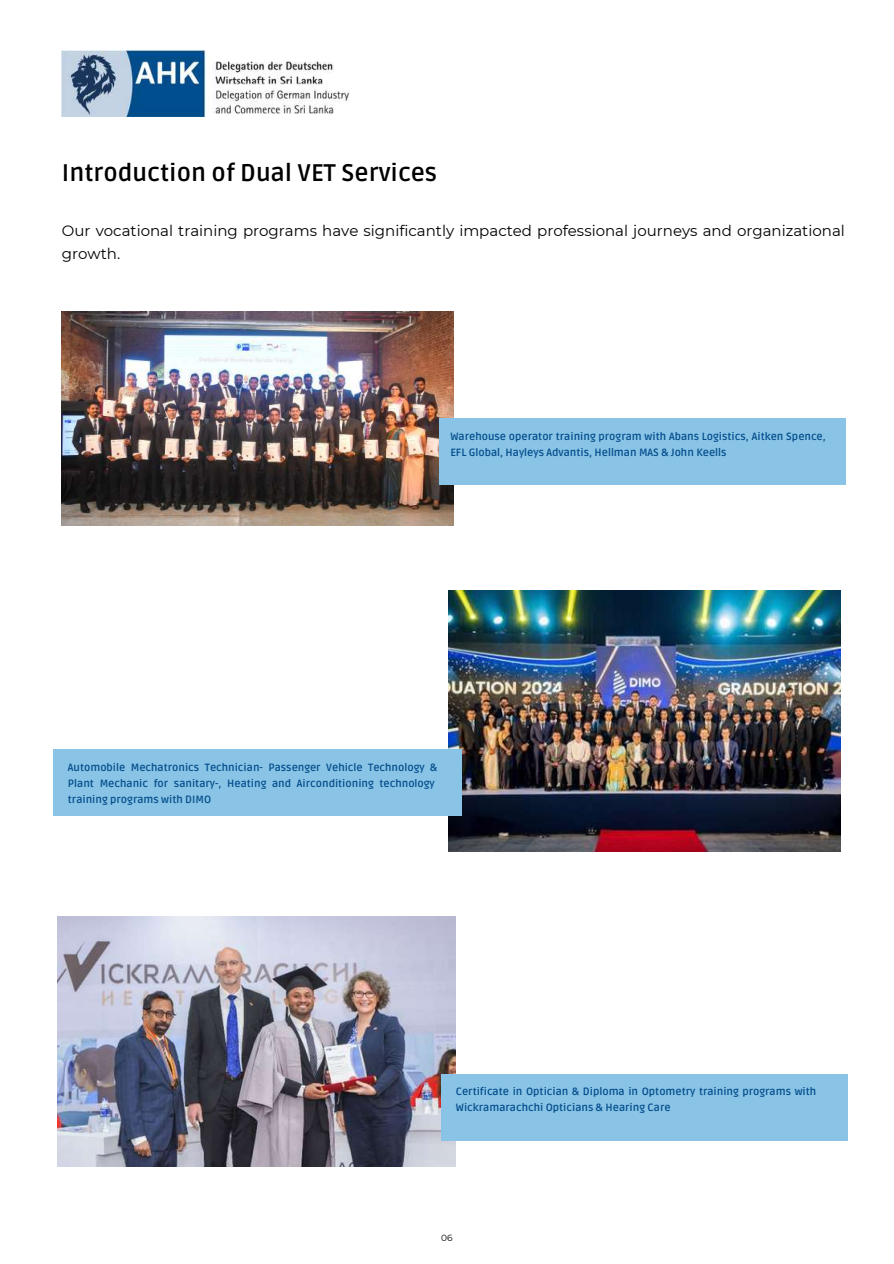
<style>
.page{position:relative;width:894px;height:1264px;background:#fff}
.page>*{position:absolute;margin:0;border:0;box-sizing:border-box;transform-origin:0 0}
.t1{font:700 24px "Ruda";color:#000}
.t2{font:15px/23.7px "Montserrat";color:#000}
.t3{font:700 10.5px/15.8px "Ruda";color:#054e8d}
.t4{font:9px "Montserrat";color:#000}
</style>
<div class="page">
<img style="left:62px;top:50px;width:287px;height:67px">
<img style="left:57px;top:916px;width:399px;height:250px">
<img style="left:62px;top:312px;width:391px;height:213px">
<div style="left:441px;top:1074px;width:406px;height:66px;background:#89c4e6"></div>
<img style="left:448px;top:591px;width:392px;height:261px">
<div style="left:439px;top:419px;width:406px;height:66px;background:#89c4e6"></div>
<div style="left:53px;top:749px;width:408px;height:66px;background:#89c4e6"></div>
<h1 class="t1" style="left:62px;top:158px;width:377px">Introduction of Dual VET Services</h1>
<h2 class="t2" style="left:62px;top:218px;width:784px">Our vocational training programs have significantly impacted professional journeys and organizational growth.</h2>
<p class="t3" style="left:450px;top:429px;width:377px">Warehouse operator training program with Abans Logistics, Aitken Spence,<br>EFL Global, Hayleys Advantis, Hellman MAS &amp; John Keells</p>
<p class="t3" style="left:68px;top:760px;width:371px">Automobile Mechatronics Technician- Passenger Vehicle Technology &amp;<br>Plant Mechanic for sanitary-, Heating and Airconditioning technology training programs with DIMO</p>
<p class="t3" style="left:455px;top:1084px;width:362px">Certificate in Optician &amp; Diploma in Optometry training programs with<br>Wickramarachchi Opticians &amp; Hearing Care</p>
<p class="t4" style="left:441px;top:1232px;width:13px">06</p>
</div>
